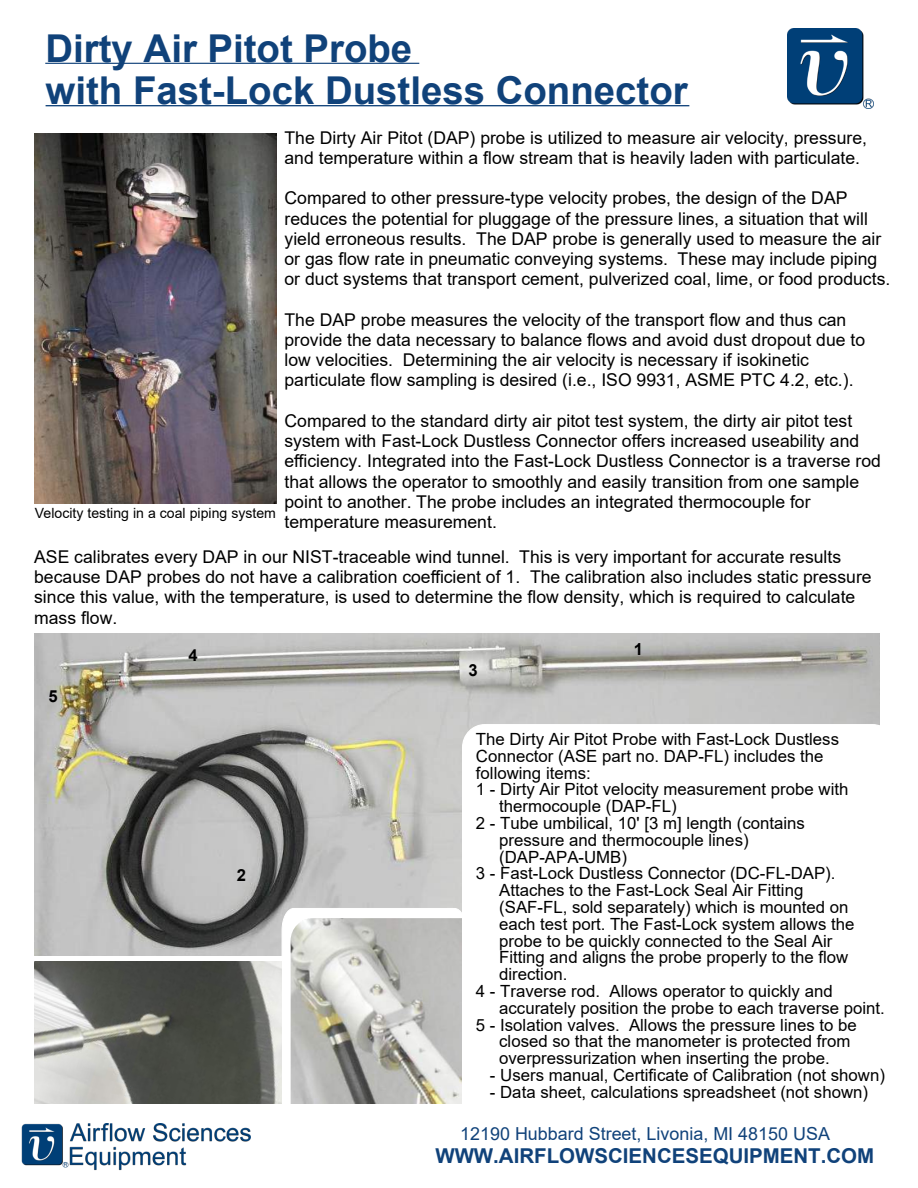
<style>
.page{position:relative;width:918px;height:1188px;background:#fff}
.page>*{position:absolute;margin:0;border:0;box-sizing:border-box;transform-origin:0 0}
.t1{font:700 38.4px/42.3px "Arial";color:#10427a}
.t2{font:700 20.55px "Arial";color:#10427a}
.t3{font:17.85px "Arial";color:#10427a}
.t4{font:17.55px/20.2px "Arial";color:#000}
.t5{font:16.8px "Arial";color:#000}
.t6{font:700 16.65px "Arial";color:#000}
.t7{font:14.1px "Arial";color:#000}
</style>
<div class="page">
<img style="left:34px;top:634px;width:845px;height:321px">
<svg style="left:281px;top:908px;width:181px;height:177px"></svg>
<div style="left:462px;top:724px;width:433px;height:257px;background:#fff;border:1px solid #fff;border-radius:22px"></div>
<hr style="left:45px;top:63px;width:374px;height:1px;background:#10427a">
<hr style="left:46px;top:105px;width:643px;height:1px;background:#10427a">
<img style="left:34px;top:133px;width:242px;height:371px">
<img style="left:34px;top:962px;width:248px;height:141px">
<img style="left:291px;top:918px;width:170px;height:185px">
<img style="left:787px;top:29px;width:86px;height:80px">
<img style="left:21px;top:1123px;width:230px;height:48px">
<h1 class="t1" style="left:46px;top:31px;width:644px">Dirty Air Pitot Probe<br>with Fast-Lock Dustless Connector</h1>
<p class="t4" style="left:285px;top:129px;width:584px">The Dirty Air Pitot (DAP) probe is utilized to measure air velocity, pressure, and temperature within a flow stream that is heavily laden with particulate.</p>
<p class="t4" style="left:285px;top:190px;width:607px">Compared to other pressure-type velocity probes, the design of the DAP reduces the potential for pluggage of the pressure lines, a situation that will yield erroneous results. The DAP probe is generally used to measure the air or gas flow rate in pneumatic conveying systems. These may include piping or duct systems that transport cement, pulverized coal, lime, or food products.</p>
<p class="t4" style="left:285px;top:311px;width:582px">The DAP probe measures the velocity of the transport flow and thus can provide the data necessary to balance flows and avoid dust dropout due to low velocities. Determining the air velocity is necessary if isokinetic particulate flow sampling is desired (i.e., ISO 9931, ASME PTC 4.2, etc.).</p>
<p class="t4" style="left:285px;top:412px;width:598px">Compared to the standard dirty air pitot test system, the dirty air pitot test system with Fast-Lock Dustless Connector offers increased useability and efficiency. Integrated into the Fast-Lock Dustless Connector is a traverse rod that allows the operator to smoothly and easily transition from one sample point to another. The probe includes an integrated thermocouple for temperature measurement.</p>
<p class="t4" style="left:34px;top:548px;width:839px">ASE calibrates every DAP in our NIST-traceable wind tunnel. This is very important for accurate results because DAP probes do not have a calibration coefficient of 1. The calibration also includes static pressure since this value, with the temperature, is used to determine the flow density, which is required to calculate mass flow.</p>
<p class="t7" style="left:35px;top:508px;width:243px">Velocity testing in a coal piping system</p>
<p class="t6" style="left:49px;top:689px;width:11px">5</p>
<p class="t6" style="left:189px;top:648px;width:11px">4</p>
<p class="t6" style="left:237px;top:869px;width:11px">2</p>
<p class="t6" style="left:468px;top:664px;width:11px">3</p>
<p class="t6" style="left:634px;top:643px;width:11px">1</p>
<p class="t5" style="left:476px;top:733px;width:365px">The Dirty Air Pitot Probe with Fast-Lock Dustless</p>
<p class="t5" style="left:476px;top:750px;width:349px">Connector (ASE part no. DAP-FL) includes the</p>
<p class="t5" style="left:476px;top:766px;width:116px">following items:</p>
<p class="t5" style="left:476px;top:783px;width:374px">1 - Dirty Air Pitot velocity measurement probe with</p>
<p class="t5" style="left:499px;top:800px;width:179px">thermocouple (DAP-FL)</p>
<p class="t5" style="left:476px;top:817px;width:331px">2 - Tube umbilical, 10' [3 m] length (contains</p>
<p class="t5" style="left:499px;top:834px;width:251px">pressure and thermocouple lines)</p>
<p class="t5" style="left:499px;top:850px;width:129px">(DAP-APA-UMB)</p>
<p class="t5" style="left:476px;top:867px;width:361px">3 - Fast-Lock Dustless Connector (DC-FL-DAP).</p>
<p class="t5" style="left:499px;top:884px;width:306px">Attaches to the Fast-Lock Seal Air Fitting</p>
<p class="t5" style="left:499px;top:901px;width:351px">(SAF-FL, sold separately) which is mounted on</p>
<p class="t5" style="left:499px;top:918px;width:357px">each test port. The Fast-Lock system allows the</p>
<p class="t5" style="left:499px;top:934px;width:335px">probe to be quickly connected to the Seal Air</p>
<p class="t5" style="left:499px;top:951px;width:351px">Fitting and aligns the probe properly to the flow</p>
<p class="t5" style="left:499px;top:968px;width:70px">direction.</p>
<p class="t5" style="left:476px;top:985px;width:358px">4 - Traverse rod. Allows operator to quickly and</p>
<p class="t5" style="left:499px;top:1002px;width:387px">accurately position the probe to each traverse point.</p>
<p class="t5" style="left:476px;top:1018px;width:382px">5 - Isolation valves. Allows the pressure lines to be</p>
<p class="t5" style="left:499px;top:1035px;width:353px">closed so that the manometer is protected from</p>
<p class="t5" style="left:499px;top:1052px;width:332px">overpressurization when inserting the probe.</p>
<p class="t5" style="left:490px;top:1069px;width:397px">- Users manual, Certificate of Calibration (not shown)</p>
<p class="t5" style="left:490px;top:1086px;width:380px">- Data sheet, calculations spreadsheet (not shown)</p>
<p class="t3" style="left:460px;top:1127px;width:371px">12190 Hubbard Street, Livonia, MI 48150 USA</p>
<p class="t2" style="left:435px;top:1148px;width:440px">WWW.AIRFLOWSCIENCESEQUIPMENT.COM</p>
</div>
